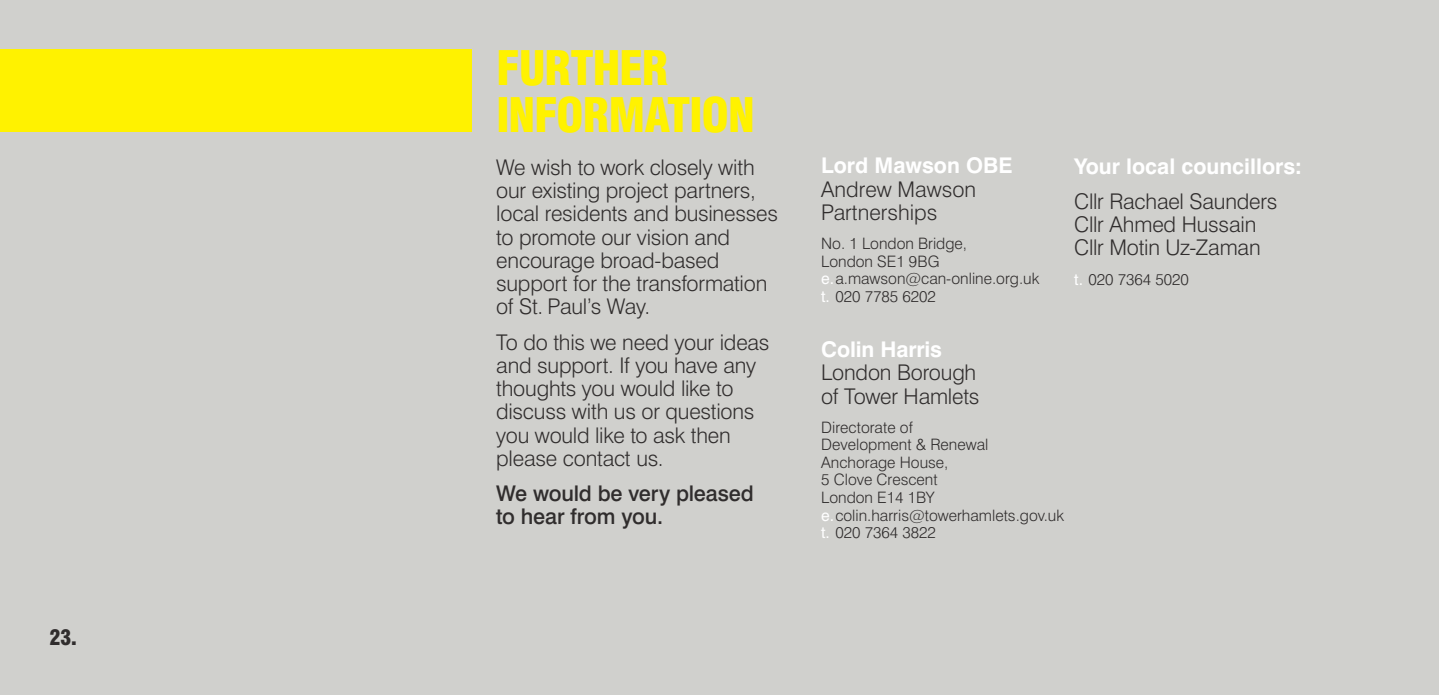
<style>
.page{position:relative;width:1439px;height:695px;background:#fff}
.page>*{position:absolute;margin:0;border:0;box-sizing:border-box;transform-origin:0 0}
.t1{font:900 condensed 46.38px/46.4px "Swiss 721 BT";letter-spacing:-.035em;color:#fff200}
.t2{font:300 21.7px/23.3px "Swiss 721 BT";letter-spacing:-.01em;color:#302d2d}
.t3{font:700 21.7px "Swiss 721 BT";color:#fff}
.t4{font:500 21.7px/23.3px "Swiss 721 BT";letter-spacing:-.01em;color:#302d2d}
.t5{font:900 condensed 21px "Swiss 721 BT";color:#302d2d}
.t6{font:300 15.75px/17.5px "Swiss 721 BT";color:#302d2d}
.s1{font-weight:400;color:#fff}
</style>
<div class="page">
<div style="left:0;top:0;width:1439px;height:694px;background:#d0d0cd"></div>
<div style="left:0;top:50px;width:471px;height:82px;background:#fff200"></div>
<p class="t5" style="left:50px;top:625px;width:29px">23.</p>
<h1 class="t1" style="left:496px;top:45px;width:260px">FURTHER<br>INFORMATION</h1>
<p class="t2" style="left:496px;top:155px;width:283px">We wish to work closely with our existing project partners, local residents and businesses to promote our vision and encourage broad-based support for the transformation of St. Paul’s Way.</p>
<p class="t2" style="left:496px;top:330px;width:275px">To do this we need your ideas and support. If you have any thoughts you would like to discuss with us or questions you would like to ask then please contact us.</p>
<p class="t4" style="left:496px;top:481px;width:259px">We would be very pleased to hear from you.</p>
<p class="t3" style="left:821px;top:152px;width:193px">Lord Mawson OBE</p>
<p class="t2" style="left:821px;top:177px;width:156px">Andrew Mawson<br>Partnerships</p>
<p class="t6" style="left:821px;top:235px;width:220px">No. 1 London Bridge,<br>London SE1 9BG <span class="s1">e.</span>a.mawson@can-online.org.uk <span class="s1">t.</span> 020 7785 6202</p>
<p class="t3" style="left:821px;top:336px;width:122px">Colin Harris</p>
<p class="t2" style="left:821px;top:361px;width:160px">London Borough of Tower Hamlets</p>
<p class="t6" style="left:821px;top:418px;width:244px">Directorate of<br>Development &amp; Renewal<br>Anchorage House,<br>5 Clove Crescent<br>London E14 1BY <span class="s1">e.</span>colin.harris@towerhamlets.gov.uk <span class="s1">t.</span> 020 7364 3822</p>
<p class="t3" style="left:1074px;top:153px;width:229px">Your local councillors:</p>
<p class="t2" style="left:1074px;top:189px;width:205px">Cllr Rachael Saunders<br>Cllr Ahmed Hussain<br>Cllr Motin Uz-Zaman</p>
<p class="t6" style="left:1074px;top:270px;width:116px"><span class="s1">t.</span> 020 7364 5020</p>
</div>
